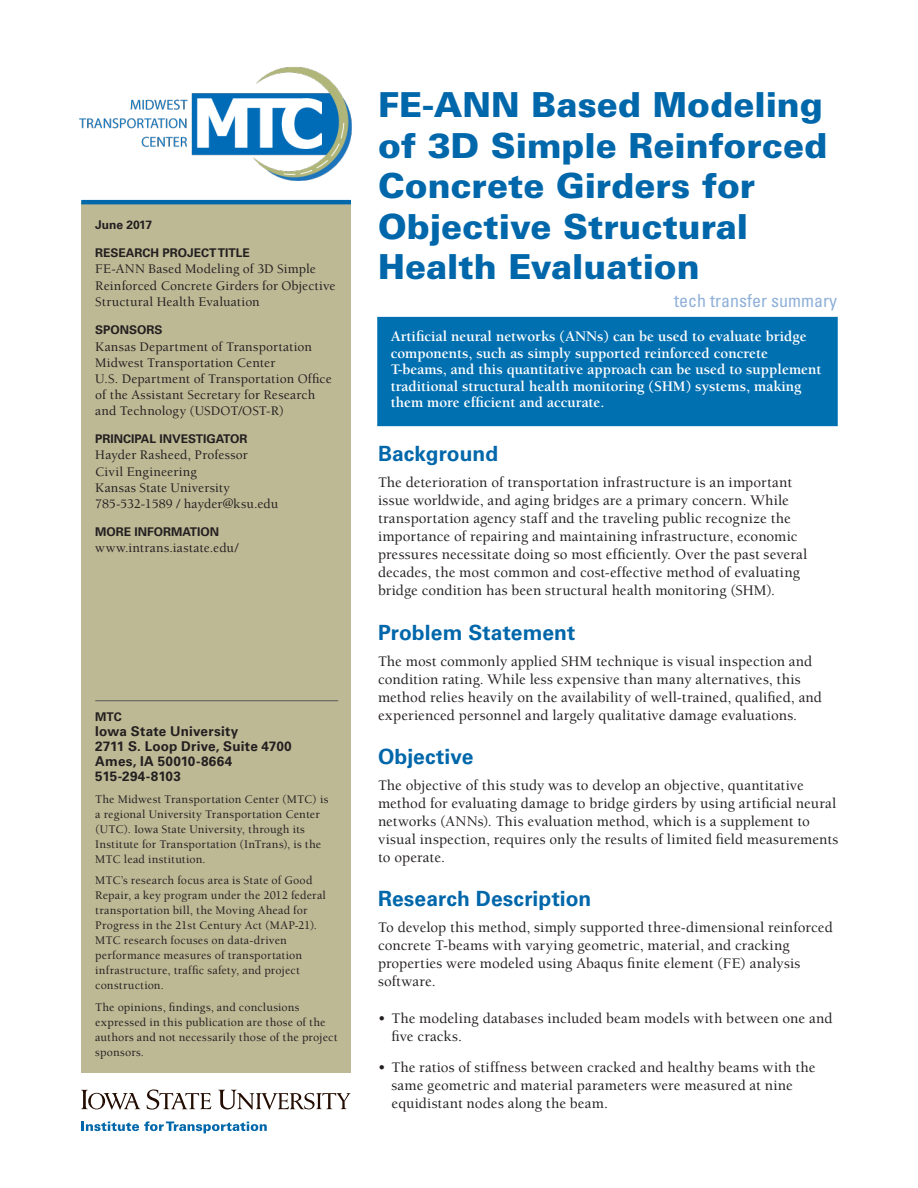
<style>
.page{position:relative;width:918px;height:1188px;background:#fff}
.page>*{position:absolute;margin:0;border:0;box-sizing:border-box;transform-origin:0 0}
.Headline{font:900 34.5px/40.5px "Univers";color:#0067aa}
.Heading_2{font:700 21px "Univers";letter-spacing:.005em;color:#0067aa}
.t2_standard_text{font:condensed 18px "Univers";color:#8fb0d8}
.body{font:500 15px/18px "Berkeley Std";letter-spacing:.01em;color:#231f20}
.t1{font:700 15px/16.5px "Berkeley";color:#fff}
.t2{font:500 13.5px/16.2px "Berkeley Std";letter-spacing:.01em;color:#231f20}
.t3{font:700 13.5px/15px "Univers";letter-spacing:.015em;color:#231f20}
.t4{font:500 12px/15px "Berkeley Std";letter-spacing:.015em;color:#231f20}
.t5{font:700 12px "Univers";color:#231f20}
</style>
<div class="page">
<img style="left:79px;top:67px;width:273px;height:114px">
<svg style="left:81px;top:1090px;width:59px;height:19px"></svg>
<svg style="left:147px;top:1089px;width:64px;height:21px"></svg>
<svg style="left:218px;top:1090px;width:132px;height:20px"></svg>
<svg style="left:82px;top:1121px;width:185px;height:12px"></svg>
<div style="left:377px;top:317px;width:461px;height:109px;background:#0070b1"></div>
<div style="left:81px;top:202px;width:270px;height:871px;background:#bdb995"></div>
<hr style="left:95px;top:700px;width:243px;height:1px;background:#57585a">
<hr style="left:81px;top:200px;width:270px;height:4px;background:#0067aa">
<p class="t5" style="left:95px;top:218px;width:59px">June 2017</p>
<p class="t5" style="left:95px;top:246px;width:156px">RESEARCH PROJECT TITLE</p>
<p class="t2" style="left:95px;top:261px;width:242px">FE-ANN Based Modeling of 3D Simple<br>Reinforced Concrete Girders for Objective<br>Structural Health Evaluation</p>
<p class="t5" style="left:95px;top:323px;width:69px">SPONSORS</p>
<p class="t2" style="left:95px;top:338px;width:238px">Kansas Department of Transportation Midwest Transportation Center<br>U.S. Department of Transportation Office of the Assistant Secretary for Research and Technology (USDOT/OST-R)</p>
<p class="t5" style="left:95px;top:432px;width:154px">PRINCIPAL INVESTIGATOR</p>
<p class="t2" style="left:95px;top:447px;width:185px">Hayder Rasheed, Professor<br>Civil Engineering<br>Kansas State University<br>785-532-1589 / hayder@ksu.edu</p>
<p class="t5" style="left:95px;top:525px;width:126px">MORE INFORMATION</p>
<p class="t2" style="left:95px;top:540px;width:145px">www.intrans.iastate.edu/</p>
<p class="t5" style="left:95px;top:709px;width:28px">MTC</p>
<p class="t3" style="left:95px;top:724px;width:198px">Iowa State University<br>2711 S. Loop Drive, Suite 4700<br>Ames, IA 50010-8664<br>515-294-8103</p>
<p class="t4" style="left:95px;top:791px;width:235px">The Midwest Transportation Center (MTC) is a regional University Transportation Center (UTC). Iowa State University, through its Institute for Transportation (InTrans), is the MTC lead institution.</p>
<p class="t4" style="left:95px;top:873px;width:232px">MTC’s research focus area is State of Good Repair, a key program under the 2012 federal transportation bill, the Moving Ahead for Progress in the 21st Century Act (MAP-21).<br>MTC research focuses on data-driven performance measures of transportation infrastructure, traffic safety, and project construction.</p>
<p class="t4" style="left:95px;top:1000px;width:244px">The opinions, findings, and conclusions expressed in this publication are those of the authors and not necessarily those of the project sponsors.</p>
<p class="Headline" style="left:378px;top:85px;width:451px">FE-ANN Based Modeling of 3D Simple Reinforced<br>Concrete Girders for<br>Objective Structural<br>Health Evaluation</p>
<p class="t2_standard_text" style="left:674px;top:289px;width:164px">tech transfer summary</p>
<p class="t1" style="left:391px;top:329px;width:432px">Artificial neural networks (ANNs) can be used to evaluate bridge components, such as simply supported reinforced concrete T-beams, and this quantitative approach can be used to supplement traditional structural health monitoring (SHM) systems, making them more efficient and accurate.</p>
<p class="Heading_2" style="left:378px;top:442px;width:122px">Background</p>
<p class="body" style="left:378px;top:474px;width:431px">The deterioration of transportation infrastructure is an important issue worldwide, and aging bridges are a primary concern. While transportation agency staff and the traveling public recognize the importance of repairing and maintaining infrastructure, economic pressures necessitate doing so most efficiently. Over the past several decades, the most common and cost-effective method of evaluating bridge condition has been structural health monitoring (SHM).</p>
<p class="Heading_2" style="left:378px;top:620px;width:199px">Problem Statement</p>
<p class="body" style="left:378px;top:652px;width:446px">The most commonly applied SHM technique is visual inspection and condition rating. While less expensive than many alternatives, this method relies heavily on the availability of well-trained, qualified, and experienced personnel and largely qualitative damage evaluations.</p>
<p class="Heading_2" style="left:378px;top:744px;width:97px">Objective</p>
<p class="body" style="left:378px;top:776px;width:462px">The objective of this study was to develop an objective, quantitative method for evaluating damage to bridge girders by using artificial neural networks (ANNs). This evaluation method, which is a supplement to visual inspection, requires only the results of limited field measurements to operate.</p>
<p class="Heading_2" style="left:378px;top:886px;width:215px">Research Description</p>
<p class="body" style="left:378px;top:919px;width:456px">To develop this method, simply supported three-dimensional reinforced concrete T-beams with varying geometric, material, and cracking properties were modeled using Abaqus finite element (FE) analysis software.</p>
<p class="body" style="left:392px;top:1010px;width:443px;text-indent:-14px">• The modeling databases included beam models with between one and five cracks.</p>
<p class="body" style="left:392px;top:1059px;width:426px;text-indent:-14px">• The ratios of stiffness between cracked and healthy beams with the same geometric and material parameters were measured at nine equidistant nodes along the beam.</p>
</div>
